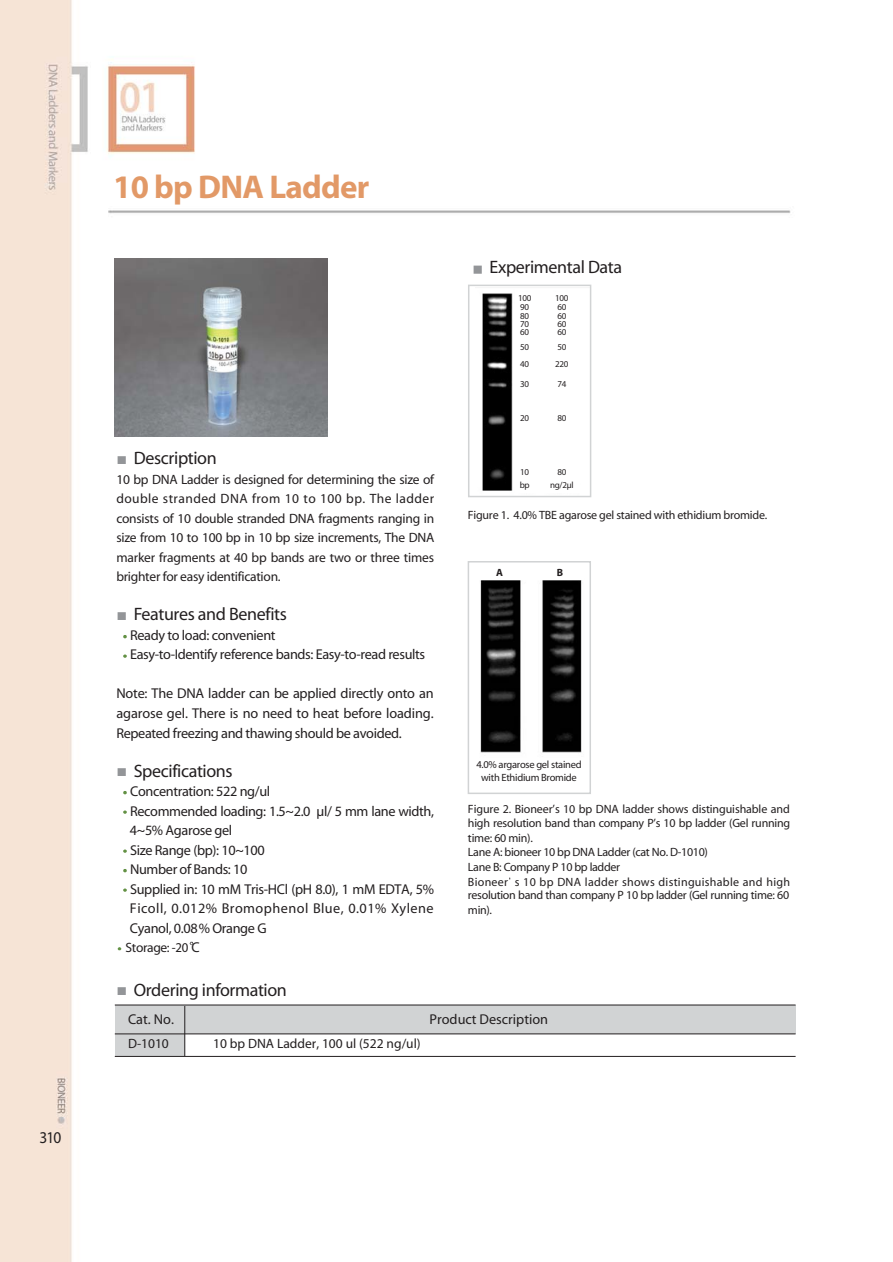
<style>
.page{position:relative;width:893px;height:1262px;background:#fff}
.page>*{position:absolute;margin:0;border:0;box-sizing:border-box;transform-origin:0 0}
.t1{font:700 33px "Myriad";letter-spacing:-.02em;color:#e29967}
.t2{font:18px "Myriad";letter-spacing:-.02em;color:#231f20}
.t3{font:16.5px "Myriad";color:#231f20;scale:.93 1}
.t4{font:14.25px/19.5px "Myriad";letter-spacing:-.025em;color:#231f20}
.t5{font:14.25px "Myriad";color:#231f20}
.t6{font:13.5px/19.5px "Myriad";letter-spacing:-.01em;color:#231f20;text-align:justify}
.t7{font:12px/14.5px "Myriad";letter-spacing:-.02em;color:#231f20}
.t8{font:10.5px/12.6px "Myriad";letter-spacing:-.025em;color:#231f20;text-align:center}
.t9{font:700 10.5px "Myriad";color:#231f20}
.t10{font:9px "Myriad";letter-spacing:-.025em;color:#231f20}
.s1{font-size:14.25px}
</style>
<div class="page">
<img style="left:0;top:0;width:796px;height:1261px">
<img style="left:112px;top:447px;width:18px;height:23px">
<img style="left:112px;top:603px;width:18px;height:23px">
<img style="left:117px;top:628px;width:15px;height:17px">
<img style="left:117px;top:648px;width:15px;height:16px">
<img style="left:112px;top:759px;width:18px;height:23px">
<img style="left:117px;top:784px;width:15px;height:17px">
<img style="left:117px;top:804px;width:15px;height:16px">
<img style="left:117px;top:843px;width:15px;height:17px">
<img style="left:117px;top:862px;width:15px;height:17px">
<img style="left:117px;top:882px;width:15px;height:16px">
<img style="left:112px;top:940px;width:14px;height:17px">
<img style="left:189px;top:940px;width:15px;height:17px">
<img style="left:468px;top:256px;width:18px;height:23px">
<img style="left:508px;top:876px;width:12px;height:14px">
<img style="left:112px;top:978px;width:18px;height:22px">
<img style="left:115px;top:258px;width:212px;height:179px">
<div style="left:469px;top:562px;width:120px;height:230px;background:#fff"></div>
<img style="left:480px;top:580px;width:102px;height:173px">
<div style="left:467px;top:561px;width:124px;height:233px;border:2px solid #d1d3d4"></div>
<img style="left:475px;top:288px;width:113px;height:206px">
<div style="left:468px;top:285px;width:123px;height:212px;border:2px solid #d1d3d4"></div>
<div style="left:115px;top:1005px;width:70px;height:51px;background:#d1d3d4"></div>
<div style="left:115px;top:1005px;width:680px;height:29px;background:#d1d3d4"></div>
<hr style="left:115px;top:1033px;width:680px;height:1px;background:#231f20">
<hr style="left:115px;top:1056px;width:680px;height:1px;background:#231f20">
<hr style="left:115px;top:1004px;width:680px;height:1px;background:#231f20">
<hr style="left:184px;top:1006px;width:1px;height:50px;background:#231f20">
<div style="left:515px;top:293px;width:64px;height:200px;background:#fff"></div>
<p class="t3" style="left:39px;top:1131px;width:25px">310</p>
<h1 class="t1" style="left:113px;top:175px;width:258px">10 bp DNA Ladder</h1>
<p class="t2" style="left:134px;top:451px;width:85px">Description</p>
<p class="t6" style="left:116px;top:471px;width:319px">10 bp DNA Ladder is designed for determining the size of double stranded DNA from 10 to 100 bp. The ladder consists of 10 double stranded DNA fragments ranging in size from 10 to 100 bp in 10 bp size increments, The DNA marker fragments at 40 bp bands are two or three times brighter for easy identification.</p>
<p class="t2" style="left:134px;top:607px;width:155px">Features and Benefits</p>
<p class="t4" style="left:130px;top:626px;width:296px">Ready to load: convenient<br>Easy-to-Identify reference bands: Easy-to-read results</p>
<p class="t4" style="left:116px;top:685px;width:319px;text-align:justify">Note: The DNA ladder can be applied directly onto an agarose gel. There is no need to heat before loading.<br>Repeated freezing and thawing should be avoided.</p>
<p class="t2" style="left:134px;top:763px;width:100px">Specifications</p>
<p class="t4" style="left:130px;top:782px;width:306px">Concentration: 522 ng/ul<br>Recommended loading: 1.5~2.0 µl/ 5 mm lane width,<br>4~5% Agarose gel<br>Size Range (bp): 10~100<br>Number of Bands: 10<br>Supplied in: 10 mM Tris-HCl (pH 8.0), 1 mM EDTA, 5%<br>Ficoll, 0.012% Bromophenol Blue, 0.01% Xylene<br>Cyanol, 0.08% Orange G</p>
<p class="t6" style="left:126px;top:939px;width:76px">Storage: -20 <span class="s1">C</span></p>
<p class="t2" style="left:489px;top:260px;width:134px">Experimental Data</p>
<p class="t10" style="left:518px;top:294px;width:15px">100</p>
<p class="t10" style="left:555px;top:294px;width:15px">100</p>
<p class="t10" style="left:520px;top:303px;width:11px">90</p>
<p class="t10" style="left:557px;top:303px;width:11px">60</p>
<p class="t10" style="left:520px;top:312px;width:11px">80</p>
<p class="t10" style="left:557px;top:312px;width:11px">60</p>
<p class="t10" style="left:520px;top:320px;width:11px">70</p>
<p class="t10" style="left:557px;top:320px;width:11px">60</p>
<p class="t10" style="left:520px;top:329px;width:11px">60</p>
<p class="t10" style="left:557px;top:329px;width:11px">60</p>
<p class="t10" style="left:520px;top:344px;width:11px">50</p>
<p class="t10" style="left:557px;top:344px;width:11px">50</p>
<p class="t10" style="left:520px;top:361px;width:11px">40</p>
<p class="t10" style="left:555px;top:361px;width:15px">220</p>
<p class="t10" style="left:520px;top:380px;width:11px">30</p>
<p class="t10" style="left:557px;top:380px;width:11px">74</p>
<p class="t10" style="left:520px;top:414px;width:11px">20</p>
<p class="t10" style="left:557px;top:414px;width:11px">80</p>
<p class="t10" style="left:520px;top:468px;width:11px">10</p>
<p class="t10" style="left:557px;top:468px;width:11px">80</p>
<p class="t10" style="left:519px;top:482px;width:12px">bp</p>
<p class="t10" style="left:550px;top:482px;width:25px">ng/2µl</p>
<p class="t7" style="left:468px;top:508px;width:301px">Figure 1. 4.0% TBE agarose gel stained with ethidium bromide.</p>
<p class="t9" style="left:496px;top:568px;width:8px">A</p>
<p class="t9" style="left:557px;top:568px;width:8px">B</p>
<p class="t8" style="left:476px;top:759px;width:107px">4.0% argarose gel stained with Ethidium Bromide</p>
<p class="t7" style="left:468px;top:802px;width:324px">Figure 2. Bioneer’s 10 bp DNA ladder shows distinguishable and high resolution band than company P’s 10 bp ladder (Gel running time: 60 min).<br>Lane A: bioneer 10 bp DNA Ladder (cat No. D-1010)<br>Lane B: Company P 10 bp ladder<br>Bioneer s 10 bp DNA ladder shows distinguishable and high</p>
<p class="t7" style="left:468px;top:889px;width:323px">resolution band than company P 10 bp ladder (Gel running time: 60 min).</p>
<p class="t2" style="left:134px;top:982px;width:155px">Ordering information</p>
<p class="t4" style="left:128px;top:1010px;width:47px">Cat. No.</p>
<p class="t5" style="left:429px;top:1013px;width:120px">Product Description</p>
<p class="t6" style="left:128px;top:1034px;width:42px">D-1010</p>
<p class="t6" style="left:213px;top:1034px;width:209px">10 bp DNA Ladder, 100 ul (522 ng/ul)</p>
</div>
